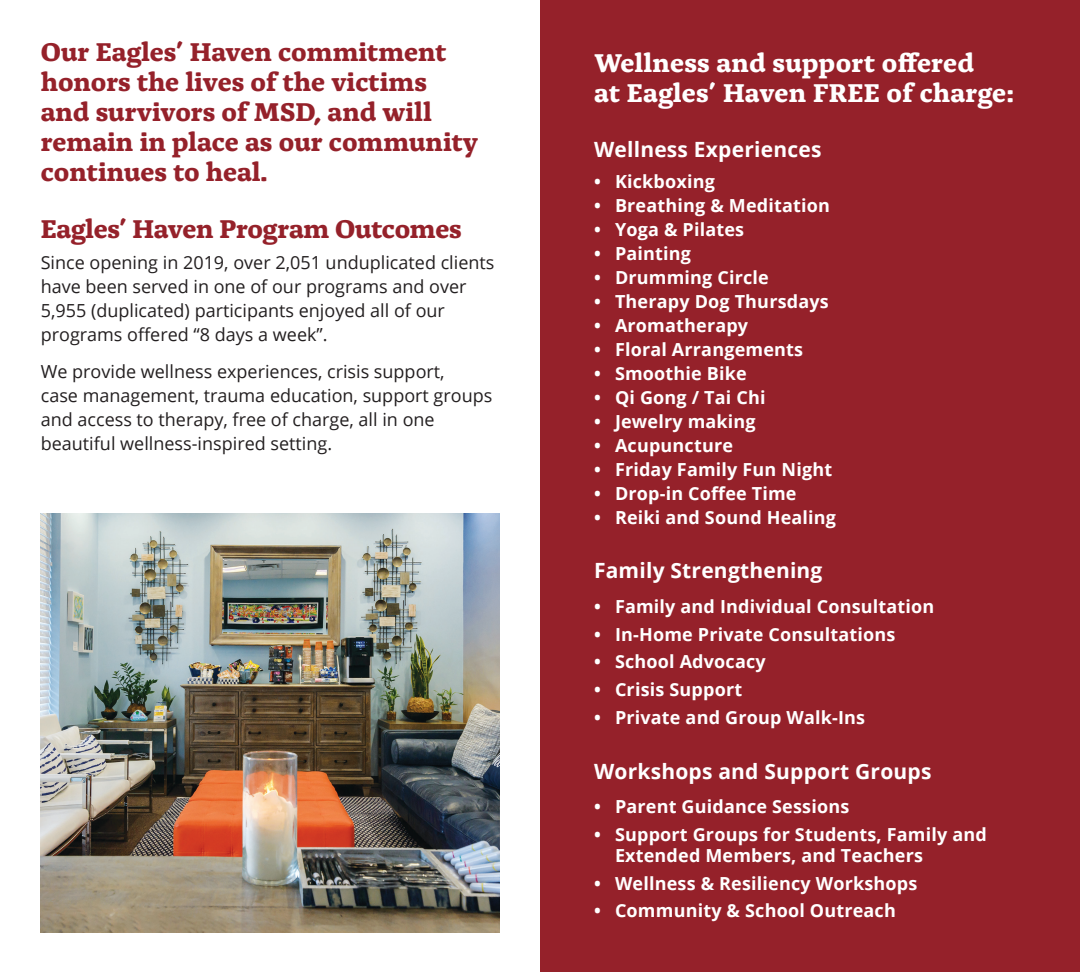
<style>
.page{position:relative;width:1080px;height:972px;background:#fff}
.page>*{position:absolute;margin:0;border:0;box-sizing:border-box;transform-origin:0 0}
.t1{font:700 27px/30px "Alda OT";color:#95212a}
.t2{font:700 27px/30px "Alda OT";letter-spacing:.01em;color:#fff}
.t3{font:700 21px "Open Sans";letter-spacing:.01em;color:#fff}
.t4{font:700 18px/21px "Open Sans";letter-spacing:.01em;color:#fff}
.t5{font:18px/24px "Open Sans";color:#231f20}
</style>
<div class="page">
<img style="left:41px;top:513px;width:459px;height:419px">
<div style="left:540px;top:0;width:540px;height:972px;background:#95212a"></div>
<p class="t1" style="left:41px;top:39px;width:439px">Our Eagles’ Haven commitment honors the lives of the victims and survivors of MSD, and will remain in place as our community continues to heal.</p>
<p class="t1" style="left:41px;top:216px;width:422px">Eagles’ Haven Program Outcomes</p>
<p class="t5" style="left:41px;top:250px;width:455px">Since opening in 2019, over 2,051 unduplicated clients have been served in one of our programs and over 5,955 (duplicated) participants enjoyed all of our programs offered “8 days a week”.</p>
<p class="t5" style="left:41px;top:359px;width:453px">We provide wellness experiences, crisis support,<br>case management, trauma education, support groups and access to therapy, free of charge, all in one beautiful wellness-inspired setting.</p>
<p class="t2" style="left:594px;top:50px;width:421px">Wellness and support offered<br>at Eagles’ Haven FREE of charge:</p>
<p class="t3" style="left:594px;top:134px;width:229px">Wellness Experiences</p>
<p class="t4" style="left:594px;top:170px;width:122px">• Kickboxing</p>
<p class="t4" style="left:594px;top:194px;width:237px">• Breathing &amp; Meditation</p>
<p class="t4" style="left:594px;top:218px;width:152px">• Yoga &amp; Pilates</p>
<p class="t4" style="left:594px;top:242px;width:99px">• Painting</p>
<p class="t4" style="left:594px;top:266px;width:176px">• Drumming Circle</p>
<p class="t4" style="left:594px;top:290px;width:236px">• Therapy Dog Thursdays</p>
<p class="t4" style="left:594px;top:314px;width:156px">• Aromatherapy</p>
<p class="t4" style="left:594px;top:338px;width:211px">• Floral Arrangements</p>
<p class="t4" style="left:594px;top:362px;width:154px">• Smoothie Bike</p>
<p class="t4" style="left:594px;top:386px;width:173px">• Qi Gong / Tai Chi</p>
<p class="t4" style="left:594px;top:410px;width:163px">• Jewelry making</p>
<p class="t4" style="left:594px;top:434px;width:141px">• Acupuncture</p>
<p class="t4" style="left:594px;top:458px;width:240px">• Friday Family Fun Night</p>
<p class="t4" style="left:594px;top:482px;width:204px">• Drop-in Coffee Time</p>
<p class="t4" style="left:594px;top:506px;width:244px">• Reiki and Sound Healing</p>
<p class="t3" style="left:594px;top:556px;width:230px">Family Strengthening</p>
<p class="t4" style="left:594px;top:595px;width:342px">• Family and Individual Consultation</p>
<p class="t4" style="left:594px;top:623px;width:303px">• In-Home Private Consultations</p>
<p class="t4" style="left:594px;top:651px;width:173px">• School Advocacy</p>
<p class="t4" style="left:594px;top:679px;width:150px">• Crisis Support</p>
<p class="t4" style="left:594px;top:706px;width:273px">• Private and Group Walk-Ins</p>
<p class="t3" style="left:594px;top:756px;width:339px">Workshops and Support Groups</p>
<p class="t4" style="left:594px;top:796px;width:257px">• Parent Guidance Sessions</p>
<p class="t4" style="left:615px;top:823px;width:373px;text-indent:-21px">• Support Groups for Students, Family and<br>Extended Members, and Teachers</p>
<p class="t4" style="left:594px;top:872px;width:325px">• Wellness &amp; Resiliency Workshops</p>
<p class="t4" style="left:594px;top:900px;width:303px">• Community &amp; School Outreach</p>
</div>
